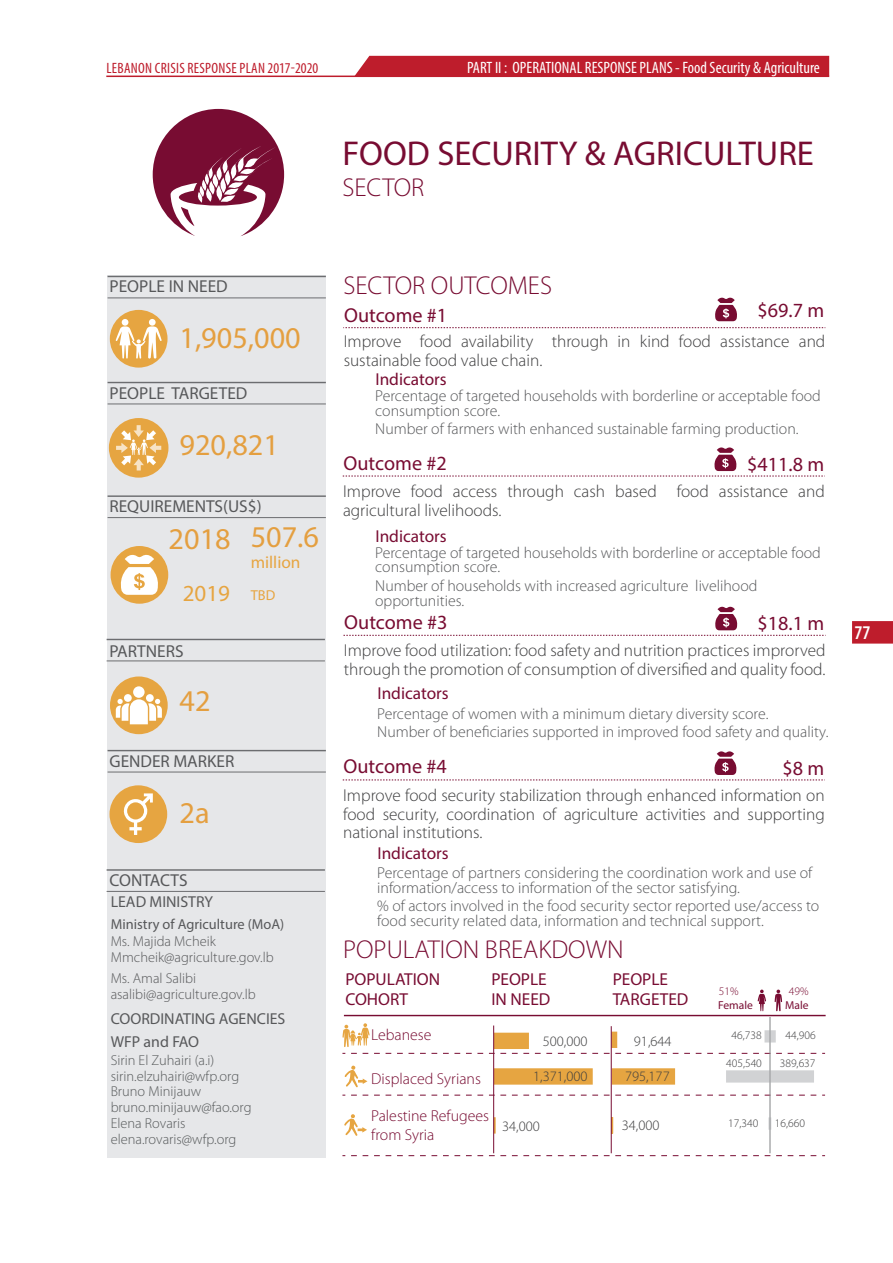
<style>
.page{position:relative;width:893px;height:1263px;background:#fff}
.page>*{position:absolute;margin:0;border:0;box-sizing:border-box;transform-origin:0 0}
.t1{font:34.65px "Myriad Pro";color:#780c32}
.t2{font:30.3px "Myriad Pro";color:#e49f40}
.t3{font:300 25.95px "Myriad Pro";color:#780c32}
.t4{font:23.1px "Myriad Pro";color:#e6a541}
.t5{font:20.1px "Myriad Pro";color:#780c32}
.t6{font:600 condensed 19.5px "Myriad Pro";color:#fff}
.t7{font:300 17.25px/18.8px "Myriad Pro";color:#3e3e3f}
.t8{font:17.25px/20.7px "Myriad Pro";color:#780c32}
.t9{font:17.25px "Myriad Pro";color:#57585a}
.t10{font:17.25px "Myriad Pro";color:#e6a541}
.t11{font:condensed 16.5px "Myriad Pro";color:#fff}
.t12{font:300 15.9px/14.4px "Myriad Pro";color:#57585a}
.t13{font:300 15.9px/19px "Myriad Pro";color:#780c32}
.t14{font:15.9px/23.4px "Myriad Pro";color:#57585a}
.t15{font:condensed 15px "Myriad Pro";letter-spacing:.02em;color:#be1d2c}
.t16{font:300 14.4px/15.9px "Myriad Pro";color:#575a5b}
.t17{font:300 14.4px/15.9px "Myriad Pro";color:#57585a}
.t18{font:300 14.4px "Myriad Pro";color:#3e3e3f}
.t19{font:14.4px "Myriad Pro";color:#57585a}
.t20{font:300 11.55px "Myriad Pro";color:#3e3e3f}
.t21{font:11.55px "Myriad Pro";color:#780c32}
.t22{font:300 11.55px "Myriad Pro";color:#780c32}
.s1{font-size:14.4px}
</style>
<div class="page">
<div style="left:354px;top:56px;width:475px;height:20px;background:#be1d2c"></div>
<hr style="left:106px;top:76px;width:723px;height:1px;background:#be1d2c">
<div style="left:852px;top:621px;width:41px;height:23px;background:#be1d2c"></div>
<div style="left:108px;top:275px;width:218px;height:882px;background:#e6e7e9"></div>
<div style="left:110px;top:785px;width:57px;height:58px;background:#e6a541;border-radius:50%"></div>
<div style="left:110px;top:676px;width:58px;height:58px;background:#e6a541;border-radius:50%"></div>
<div style="left:110px;top:310px;width:58px;height:58px;background:#e6a541;border-radius:50%"></div>
<svg style="left:116px;top:319px;width:46px;height:40px"></svg>
<div style="left:111px;top:546px;width:57px;height:58px;background:#e6a541;border-radius:50%"></div>
<svg style="left:118px;top:554px;width:43px;height:41px"></svg>
<svg style="left:116px;top:686px;width:46px;height:38px"></svg>
<svg style="left:351px;top:1155px;width:474px;height:1px"></svg>
<hr style="left:611px;top:1026px;width:1px;height:127px;background:#780c32">
<hr style="left:770px;top:1017px;width:1px;height:136px;background:#808285">
<svg style="left:775px;top:989px;width:7px;height:22px"></svg>
<svg style="left:758px;top:989px;width:8px;height:22px"></svg>
<hr style="left:493px;top:1025px;width:1px;height:128px;background:#780c32">
<svg style="left:123px;top:793px;width:30px;height:42px"></svg>
<svg style="left:342px;top:1023px;width:483px;height:113px"></svg>
<hr style="left:108px;top:382px;width:218px;height:1px;background:#6c6d70">
<hr style="left:108px;top:404px;width:218px;height:1px;background:#6c6d70">
<hr style="left:108px;top:276px;width:218px;height:1px;background:#6c6d70">
<hr style="left:108px;top:298px;width:218px;height:1px;background:#6c6d70">
<hr style="left:108px;top:495px;width:218px;height:2px;background:#6c6d70">
<hr style="left:108px;top:517px;width:218px;height:1px;background:#6c6d70">
<hr style="left:107px;top:639px;width:218px;height:1px;background:#6c6d70">
<hr style="left:107px;top:661px;width:218px;height:1px;background:#6c6d70">
<hr style="left:108px;top:750px;width:218px;height:1px;background:#6c6d70">
<hr style="left:108px;top:772px;width:218px;height:1px;background:#6c6d70">
<hr style="left:107px;top:869px;width:218px;height:2px;background:#6c6d70">
<hr style="left:107px;top:891px;width:218px;height:1px;background:#6c6d70">
<hr style="left:344px;top:1015px;width:482px;height:1px;background:#780c32">
<div style="left:109px;top:418px;width:59px;height:60px;background:#e6a541;border-radius:50%"></div>
<svg style="left:116px;top:425px;width:45px;height:45px"></svg>
<svg style="left:715px;top:297px;width:22px;height:24px"></svg>
<svg style="left:343px;top:327px;width:483px;height:1px"></svg>
<svg style="left:343px;top:447px;width:482px;height:30px"></svg>
<svg style="left:343px;top:606px;width:481px;height:30px"></svg>
<svg style="left:343px;top:751px;width:482px;height:29px"></svg>
<svg style="left:153px;top:109px;width:131px;height:127px"></svg>
<p class="t15" style="left:106px;top:59px;width:213px">LEBANON CRISIS RESPONSE PLAN 2017-2020</p>
<p class="t11" style="left:467px;top:57px;width:354px">PART II : OPERATIONAL RESPONSE PLANS - Food Security &amp; Agriculture</p>
<h1 class="t1" style="left:342px;top:132px;width:473px">FOOD SECURITY &amp; AGRICULTURE</h1>
<h3 class="t3" style="left:342px;top:173px;width:83px">SECTOR</h3>
<p class="t9" style="left:110px;top:276px;width:120px">PEOPLE IN NEED</p>
<h2 class="t2" style="left:180px;top:319px;width:123px">1,905,000</h2>
<p class="t9" style="left:110px;top:383px;width:139px">PEOPLE TARGETED</p>
<h2 class="t2" style="left:180px;top:426px;width:101px">920,821</h2>
<p class="t9" style="left:110px;top:495px;width:154px">REQUIREMENTS(US$)</p>
<h2 class="t2" style="left:251px;top:518px;width:70px">507.6</h2>
<p class="t10" style="left:251px;top:551px;width:51px">million</p>
<h2 class="t2" style="left:169px;top:520px;width:64px">2018</h2>
<h3 class="t4" style="left:183px;top:579px;width:94px">2019 <span class="s1">TBD</span></h3>
<p class="t9" style="left:110px;top:640px;width:76px">PARTNERS</p>
<h2 class="t2" style="left:180px;top:682px;width:33px">42</h2>
<p class="t9" style="left:110px;top:751px;width:126px">GENDER MARKER</p>
<h2 class="t2" style="left:180px;top:794px;width:32px">2a</h2>
<p class="t9" style="left:110px;top:870px;width:80px">CONTACTS</p>
<p class="t14" style="left:111px;top:890px;width:104px">LEAD MINISTRY</p>
<p class="t19" style="left:111px;top:915px;width:175px">Ministry of Agriculture (MoA)</p>
<p class="t17" style="left:111px;top:933px;width:165px">Ms. Majida Mcheik<br>Mmcheik@agriculture.gov.lb</p>
<p class="t17" style="left:111px;top:971px;width:147px">Ms. Amal Salibi asalibi@agriculture.gov.lb</p>
<p class="t14" style="left:111px;top:1007px;width:176px">COORDINATING AGENCIES<br>WFP and FAO</p>
<p class="t16" style="left:111px;top:1052px;width:142px">Sirin El Zuhairi (a.i) sirin.elzuhairi@wfp.org<br>Bruno Minijauw bruno.minijauw@fao.org<br>Elena Rovaris elena.rovaris@wfp.org</p>
<h3 class="t3" style="left:343px;top:271px;width:210px">SECTOR OUTCOMES</h3>
<p class="t5" style="left:344px;top:303px;width:105px">Outcome #1</p>
<p class="t5" style="left:758px;top:297px;width:68px">$69.7 m</p>
<p class="t7" style="left:344px;top:332px;width:483px">Improve food availability through in kind food assistance and sustainable food value chain.</p>
<p class="t8" style="left:375px;top:368px;width:73px">Indicators</p>
<p class="t12" style="left:375px;top:389px;width:447px">Percentage of targeted households with borderline or acceptable food consumption score.</p>
<p class="t12" style="left:375px;top:422px;width:425px">Number of farmers with enhanced sustainable farming production.</p>
<p class="t5" style="left:344px;top:450px;width:105px">Outcome #2</p>
<p class="t5" style="left:747px;top:452px;width:79px">$411.8 m</p>
<p class="t7" style="left:343px;top:482px;width:483px">Improve food access through cash based food assistance and agricultural livelihoods.</p>
<p class="t8" style="left:375px;top:525px;width:73px">Indicators</p>
<p class="t12" style="left:375px;top:546px;width:447px">Percentage of targeted households with borderline or acceptable food consumption score.</p>
<p class="t12" style="left:375px;top:579px;width:384px">Number of households with increased agriculture livelihood opportunities.</p>
<p class="t7" style="left:344px;top:641px;width:483px">Improve food utilization: food safety and nutrition practices improrved through the promotion of consumption of diversified and quality food.</p>
<p class="t5" style="left:344px;top:610px;width:105px">Outcome #3</p>
<p class="t5" style="left:758px;top:611px;width:68px">$18.1 m</p>
<p class="t8" style="left:377px;top:683px;width:73px">Indicators</p>
<p class="t12" style="left:377px;top:704px;width:453px;line-height:18.8px">Percentage of women with a minimum dietary diversity score.<br>Number of beneficiaries supported in improved food safety and quality.</p>
<p class="t5" style="left:344px;top:754px;width:105px">Outcome #4</p>
<p class="t5" style="left:782px;top:756px;width:43px">$8 m</p>
<p class="t7" style="left:343px;top:786px;width:483px;text-align:justify">Improve food security stabilization through enhanced information on food security, coordination of agriculture activities and supporting national institutions.</p>
<p class="t8" style="left:377px;top:842px;width:73px">Indicators</p>
<p class="t12" style="left:377px;top:866px;width:437px">Percentage of partners considering the coordination work and use of information/access to information of the sector satisfying.</p>
<p class="t12" style="left:377px;top:899px;width:444px">% of actors involved in the food security sector reported use/access to food security related data, information and technical support.</p>
<h3 class="t3" style="left:343px;top:935px;width:282px">POPULATION BREAKDOWN</h3>
<p class="t8" style="left:345px;top:968px;width:96px">POPULATION<br>COHORT</p>
<p class="t8" style="left:491px;top:968px;width:61px">PEOPLE<br>IN NEED</p>
<p class="t8" style="left:613px;top:968px;width:77px">PEOPLE<br>TARGETED</p>
<p class="t13" style="left:371px;top:1025px;width:62px">Lebanese</p>
<p class="t13" style="left:371px;top:1069px;width:111px">Displaced Syrians</p>
<p class="t13" style="left:371px;top:1107px;width:119px">Palestine Refugees from Syria</p>
<p class="t18" style="left:543px;top:1033px;width:46px">500,000</p>
<p class="t18" style="left:533px;top:1068px;width:56px">1,371,000</p>
<p class="t18" style="left:502px;top:1118px;width:39px">34,000</p>
<p class="t18" style="left:634px;top:1033px;width:39px">91,644</p>
<p class="t18" style="left:625px;top:1068px;width:46px">795,177</p>
<p class="t18" style="left:622px;top:1117px;width:39px">34,000</p>
<p class="t22" style="left:719px;top:984px;width:21px">51%</p>
<p class="t22" style="left:789px;top:984px;width:21px">49%</p>
<p class="t21" style="left:718px;top:998px;width:36px">Female</p>
<p class="t21" style="left:785px;top:998px;width:25px">Male</p>
<p class="t20" style="left:732px;top:1029px;width:32px">46,738</p>
<p class="t20" style="left:785px;top:1029px;width:32px">44,906</p>
<p class="t20" style="left:726px;top:1056px;width:37px">405,540</p>
<p class="t20" style="left:780px;top:1056px;width:37px">389,637</p>
<p class="t20" style="left:728px;top:1117px;width:32px">17,340</p>
<p class="t20" style="left:775px;top:1117px;width:32px">16,660</p>
<p class="t6" style="left:855px;top:622px;width:17px">77</p>
</div>
